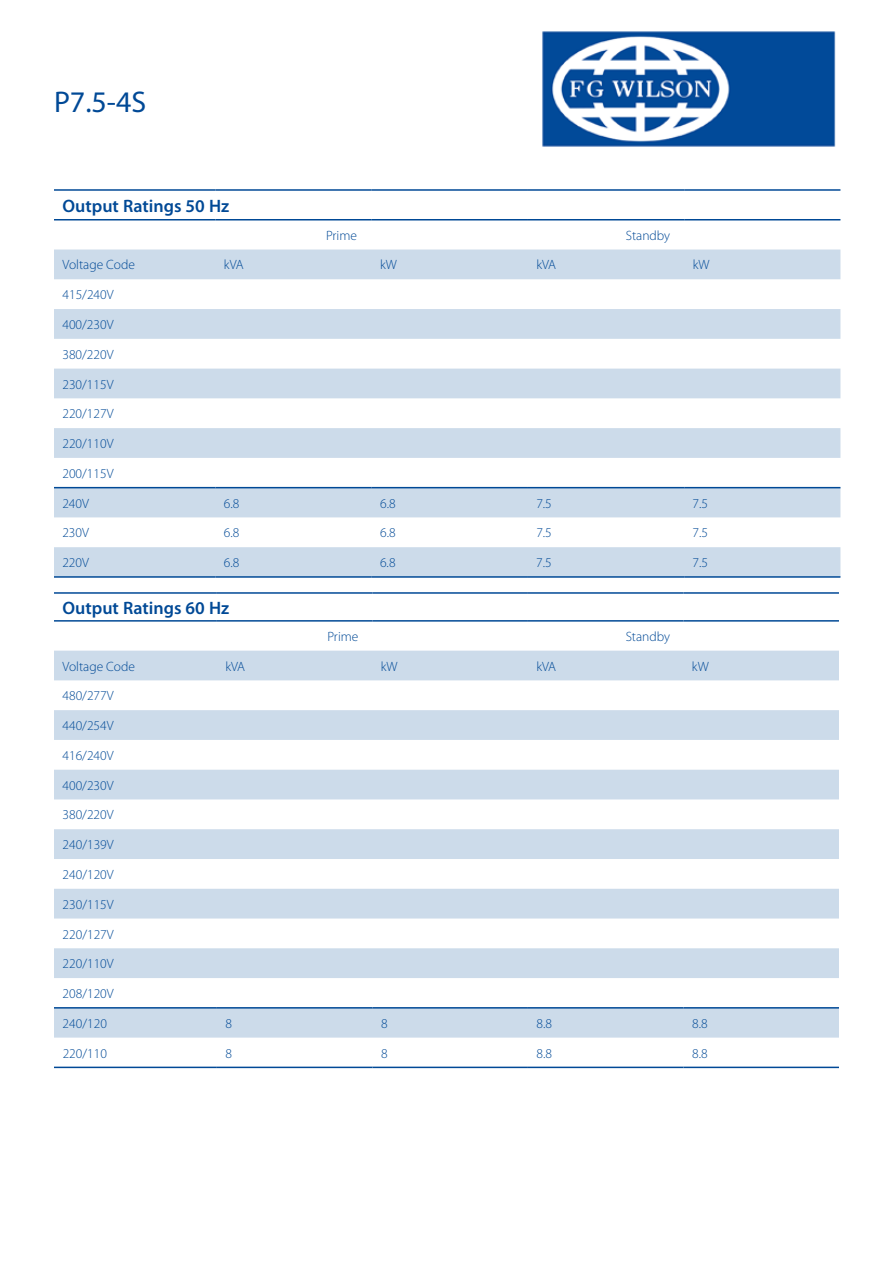
<style>
.page{position:relative;width:893px;height:1263px;background:#fff}
.page>*{position:absolute;margin:0;border:0;box-sizing:border-box;transform-origin:0 0}
.t1{font:30px "Myriad Pro";color:#004996}
.t2{font:600 18px "Myriad Pro";color:#004996}
.t3{font:300 13.5px "Myriad Pro";color:#004996}
</style>
<div class="page">
<img style="left:542px;top:31px;width:294px;height:116px">
<svg style="left:54px;top:249px;width:786px;height:327px;fill:#ccdbea"></svg>
<hr style="left:54px;top:189px;width:161px;height:2px;background:#004996">
<hr style="left:215px;top:189px;width:157px;height:2px;background:#004996">
<hr style="left:372px;top:189px;width:156px;height:2px;background:#004996">
<hr style="left:528px;top:189px;width:156px;height:2px;background:#004996">
<hr style="left:684px;top:189px;width:156px;height:2px;background:#004996">
<hr style="left:54px;top:219px;width:161px;height:1px;background:#004996">
<hr style="left:215px;top:219px;width:157px;height:1px;background:#004996">
<hr style="left:372px;top:219px;width:156px;height:1px;background:#004996">
<hr style="left:528px;top:219px;width:156px;height:1px;background:#004996">
<hr style="left:684px;top:219px;width:156px;height:1px;background:#004996">
<hr style="left:54px;top:576px;width:161px;height:2px;background:#004996">
<hr style="left:215px;top:576px;width:157px;height:2px;background:#004996">
<hr style="left:372px;top:576px;width:156px;height:2px;background:#004996">
<hr style="left:528px;top:576px;width:156px;height:2px;background:#004996">
<hr style="left:684px;top:576px;width:156px;height:2px;background:#004996">
<hr style="left:54px;top:487px;width:161px;height:1px;background:#004996">
<hr style="left:215px;top:487px;width:157px;height:1px;background:#004996">
<hr style="left:372px;top:487px;width:156px;height:1px;background:#004996">
<hr style="left:528px;top:487px;width:156px;height:1px;background:#004996">
<hr style="left:684px;top:487px;width:156px;height:1px;background:#004996">
<svg style="left:54px;top:650px;width:785px;height:1px"></svg>
<svg style="left:54px;top:651px;width:785px;height:386px;fill:#ccdbea"></svg>
<hr style="left:54px;top:592px;width:163px;height:2px;background:#004996">
<hr style="left:217px;top:592px;width:155px;height:2px;background:#004996">
<hr style="left:372px;top:592px;width:156px;height:2px;background:#004996">
<hr style="left:528px;top:592px;width:155px;height:2px;background:#004996">
<hr style="left:683px;top:592px;width:156px;height:2px;background:#004996">
<hr style="left:54px;top:620px;width:163px;height:2px;background:#004996">
<hr style="left:217px;top:620px;width:155px;height:2px;background:#004996">
<hr style="left:372px;top:620px;width:156px;height:2px;background:#004996">
<hr style="left:528px;top:620px;width:155px;height:2px;background:#004996">
<hr style="left:683px;top:620px;width:156px;height:2px;background:#004996">
<hr style="left:54px;top:1066px;width:163px;height:2px;background:#004996">
<hr style="left:217px;top:1066px;width:155px;height:2px;background:#004996">
<hr style="left:372px;top:1066px;width:156px;height:2px;background:#004996">
<hr style="left:528px;top:1066px;width:155px;height:2px;background:#004996">
<hr style="left:683px;top:1066px;width:156px;height:2px;background:#004996">
<hr style="left:54px;top:1007px;width:163px;height:1px;background:#004996">
<hr style="left:217px;top:1007px;width:155px;height:1px;background:#004996">
<hr style="left:372px;top:1007px;width:156px;height:1px;background:#004996">
<hr style="left:528px;top:1007px;width:155px;height:1px;background:#004996">
<hr style="left:683px;top:1007px;width:156px;height:1px;background:#004996">
<h1 class="t1" style="left:54px;top:84px;width:94px">P7.5-4S</h1>
<h2 class="t2" style="left:63px;top:194px;width:168px">Output Ratings 50 Hz</h2>
<p class="t3" style="left:326px;top:227px;width:32px">Prime</p>
<p class="t3" style="left:626px;top:227px;width:46px">Standby</p>
<p class="t3" style="left:63px;top:257px;width:74px">Voltage Code</p>
<p class="t3" style="left:224px;top:257px;width:21px">kVA</p>
<p class="t3" style="left:380px;top:257px;width:18px">kW</p>
<p class="t3" style="left:536px;top:257px;width:21px">kVA</p>
<p class="t3" style="left:693px;top:257px;width:18px">kW</p>
<p class="t3" style="left:62px;top:287px;width:53px">415/240V</p>
<p class="t3" style="left:62px;top:316px;width:53px">400/230V</p>
<p class="t3" style="left:62px;top:346px;width:53px">380/220V</p>
<p class="t3" style="left:62px;top:376px;width:53px">230/115V</p>
<p class="t3" style="left:62px;top:406px;width:53px">220/127V</p>
<p class="t3" style="left:62px;top:435px;width:53px">220/110V</p>
<p class="t3" style="left:62px;top:465px;width:53px">200/115V</p>
<p class="t3" style="left:62px;top:495px;width:28px">240V</p>
<p class="t3" style="left:224px;top:495px;width:17px">6.8</p>
<p class="t3" style="left:380px;top:495px;width:17px">6.8</p>
<p class="t3" style="left:536px;top:495px;width:17px">7.5</p>
<p class="t3" style="left:693px;top:495px;width:17px">7.5</p>
<p class="t3" style="left:62px;top:525px;width:28px">230V</p>
<p class="t3" style="left:224px;top:525px;width:17px">6.8</p>
<p class="t3" style="left:380px;top:525px;width:17px">6.8</p>
<p class="t3" style="left:536px;top:525px;width:17px">7.5</p>
<p class="t3" style="left:693px;top:525px;width:17px">7.5</p>
<p class="t3" style="left:62px;top:554px;width:28px">220V</p>
<p class="t3" style="left:224px;top:554px;width:17px">6.8</p>
<p class="t3" style="left:380px;top:554px;width:17px">6.8</p>
<p class="t3" style="left:536px;top:554px;width:17px">7.5</p>
<p class="t3" style="left:693px;top:554px;width:17px">7.5</p>
<h2 class="t2" style="left:63px;top:596px;width:168px">Output Ratings 60 Hz</h2>
<p class="t3" style="left:327px;top:628px;width:32px">Prime</p>
<p class="t3" style="left:626px;top:628px;width:46px">Standby</p>
<p class="t3" style="left:62px;top:658px;width:74px">Voltage Code</p>
<p class="t3" style="left:225px;top:658px;width:21px">kVA</p>
<p class="t3" style="left:381px;top:658px;width:18px">kW</p>
<p class="t3" style="left:536px;top:658px;width:21px">kVA</p>
<p class="t3" style="left:692px;top:658px;width:18px">kW</p>
<p class="t3" style="left:63px;top:688px;width:53px">480/277V</p>
<p class="t3" style="left:63px;top:717px;width:53px">440/254V</p>
<p class="t3" style="left:63px;top:747px;width:53px">416/240V</p>
<p class="t3" style="left:63px;top:777px;width:53px">400/230V</p>
<p class="t3" style="left:63px;top:807px;width:53px">380/220V</p>
<p class="t3" style="left:63px;top:836px;width:53px">240/139V</p>
<p class="t3" style="left:63px;top:866px;width:53px">240/120V</p>
<p class="t3" style="left:63px;top:896px;width:53px">230/115V</p>
<p class="t3" style="left:63px;top:926px;width:53px">220/127V</p>
<p class="t3" style="left:63px;top:956px;width:53px">220/110V</p>
<p class="t3" style="left:63px;top:985px;width:53px">208/120V</p>
<p class="t3" style="left:63px;top:1015px;width:46px">240/120</p>
<p class="t3" style="left:226px;top:1015px;width:8px">8</p>
<p class="t3" style="left:381px;top:1015px;width:8px">8</p>
<p class="t3" style="left:537px;top:1015px;width:17px">8.8</p>
<p class="t3" style="left:692px;top:1015px;width:17px">8.8</p>
<p class="t3" style="left:63px;top:1045px;width:46px">220/110</p>
<p class="t3" style="left:226px;top:1045px;width:8px">8</p>
<p class="t3" style="left:381px;top:1045px;width:8px">8</p>
<p class="t3" style="left:537px;top:1045px;width:17px">8.8</p>
<p class="t3" style="left:692px;top:1045px;width:17px">8.8</p>
</div>
